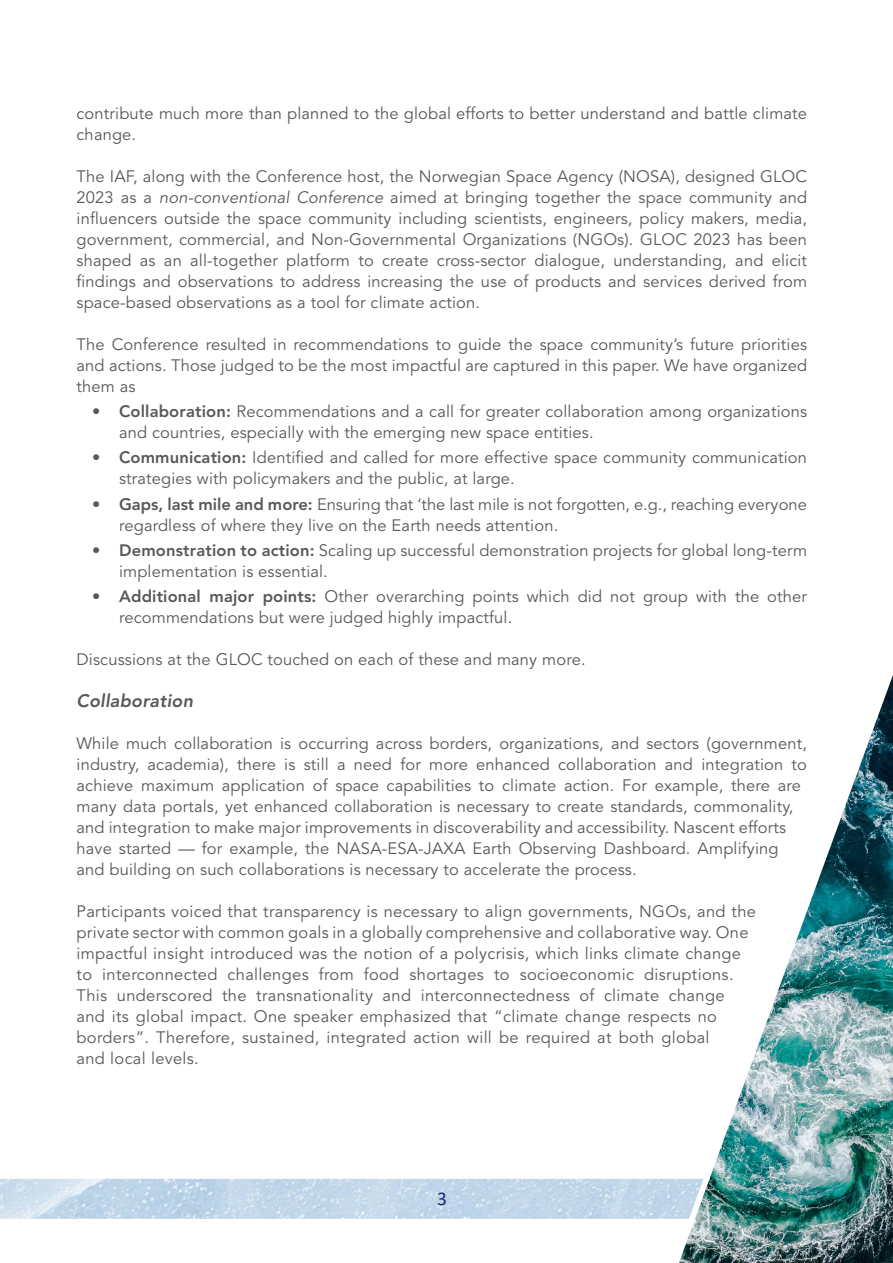
<style>
.page{position:relative;width:893px;height:1263px;background:#fff}
.page>*{position:absolute;margin:0;border:0;box-sizing:border-box;transform-origin:0 0}
.t1{font:19.5px "Calibri";color:#182d7c}
.t2{font:italic 800 18px "Avenir LT Std";letter-spacing:.01em;color:#57585a}
.t3{font:16.5px/21px "Avenir LT Std";letter-spacing:.01em;color:#57585a}
.s1{font-style:italic}
.s2{font-weight:800}
</style>
<div class="page">
<img style="left:0;top:1179px;width:658px;height:40px">
<img style="left:658px;top:675px;width:235px;height:588px">
<p class="t3" style="left:77px;top:103px;width:732px">contribute much more than planned to the global efforts to better understand and battle climate change.</p>
<p class="t3" style="left:77px;top:166px;width:732px;text-align:justify">The IAF, along with the Conference host, the Norwegian Space Agency (NOSA), designed GLOC 2023 as a <span class="s1">non-conventional Conference</span> aimed at bringing together the space community and influencers outside the space community including scientists, engineers, policy makers, media, government, commercial, and Non-Governmental Organizations (NGOs). GLOC 2023 has been shaped as an all-together platform to create cross-sector dialogue, understanding, and elicit findings and observations to address increasing the use of products and services derived from space-based observations as a tool for climate action.</p>
<p class="t3" style="left:77px;top:334px;width:732px;text-align:justify">The Conference resulted in recommendations to guide the space community’s future priorities and actions. Those judged to be the most impactful are captured in this paper. We have organized them as</p>
<p class="t3" style="left:119px;top:401px;width:689px;text-indent:-27px"><span class="s2">• Collaboration:</span> Recommendations and a call for greater collaboration among organizations and countries, especially with the emerging new space entities.</p>
<p class="t3" style="left:119px;top:448px;width:689px;text-indent:-27px"><span class="s2">• Communication:</span> Identified and called for more effective space community communication strategies with policymakers and the public, at large.</p>
<p class="t3" style="left:119px;top:494px;width:690px;text-indent:-27px"><span class="s2">• Gaps, last mile and more:</span> Ensuring that ‘the last mile is not forgotten, e.g., reaching everyone regardless of where they live on the Earth needs attention.</p>
<p class="t3" style="left:119px;top:540px;width:689px;text-indent:-27px"><span class="s2">• Demonstration to action:</span> Scaling up successful demonstration projects for global long-term implementation is essential.</p>
<p class="t3" style="left:119px;top:586px;width:689px;text-indent:-27px"><span class="s2">• Additional major points:</span> Other overarching points which did not group with the other recommendations but were judged highly impactful.</p>
<p class="t3" style="left:77px;top:649px;width:511px">Discussions at the GLOC touched on each of these and many more.</p>
<p class="t2" style="left:77px;top:690px;width:118px">Collaboration</p>
<p class="t3" style="left:77px;top:733px;width:732px">While much collaboration is occurring across borders, organizations, and sectors (government, industry, academia), there is still a need for more enhanced collaboration and integration to achieve maximum application of space capabilities to climate action. For example, there are many data portals, yet enhanced collaboration is necessary to create standards, commonality, and integration to make major improvements in discoverability and accessibility. Nascent efforts have started — for example, the NASA-ESA-JAXA Earth Observing Dashboard. Amplifying and building on such collaborations is necessary to accelerate the process.</p>
<p class="t3" style="left:77px;top:901px;width:681px">Participants voiced that transparency is necessary to align governments, NGOs, and the private sector with common goals in a globally comprehensive and collaborative way. One impactful insight introduced was the notion of a polycrisis, which links climate change to interconnected challenges from food shortages to socioeconomic disruptions.<br>This underscored the transnationality and interconnectedness of climate change and its global impact. One speaker emphasized that “climate change respects no borders”. Therefore, sustained, integrated action will be required at both global<br>and local levels.</p>
<p class="t1" style="left:437px;top:1185px;width:11px">3</p>
</div>
